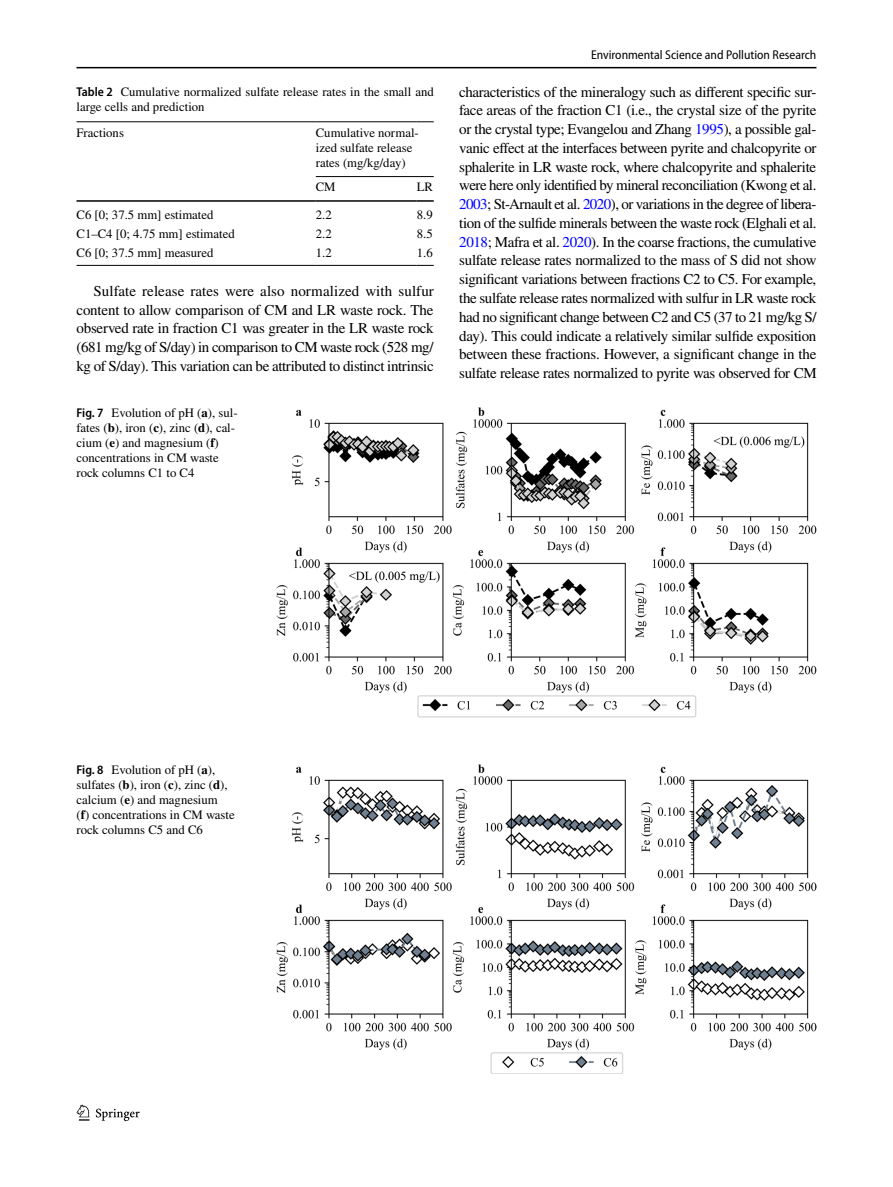
<style>
.page{position:relative;width:893px;height:1187px;background:#fff}
.page>*{position:absolute;margin:0;border:0;box-sizing:border-box;transform-origin:0 0}
.t1{font:15px/18.8px "STIX";letter-spacing:-.025em;color:#000;text-align:justify}
.t2{font:12.75px/15px "STIX";color:#000}
.t3{font:semi-condensed 12.75px "Myriad Pro";color:#000}
.s1{font-family:"Myriad Pro";font-weight:600;font-stretch:semi-condensed}
.s2{font-weight:700}
.s3{color:#00f}
</style>
<div class="page">
<hr style="left:77px;top:67px;width:739px;height:1px;background:#000">
<svg style="left:77px;top:1104px;width:12px;height:16px"></svg>
<svg style="left:96px;top:1108px;width:44px;height:12px"></svg>
<hr style="left:77px;top:121px;width:239px;height:1px;background:#000">
<hr style="left:77px;top:200px;width:239px;height:2px;background:#000">
<hr style="left:316px;top:121px;width:101px;height:1px;background:#000">
<svg style="left:417px;top:121px;width:17px;height:1px"></svg>
<hr style="left:316px;top:200px;width:101px;height:2px;background:#000">
<svg style="left:417px;top:200px;width:17px;height:2px"></svg>
<hr style="left:77px;top:265px;width:239px;height:1px;background:#000">
<hr style="left:316px;top:265px;width:101px;height:1px;background:#000">
<svg style="left:417px;top:265px;width:17px;height:1px"></svg>
<hr style="left:316px;top:176px;width:118px;height:1px;background:#000">
<img style="left:276px;top:407px;width:540px;height:310px">
<img style="left:276px;top:764px;width:540px;height:309px">
<p class="t2" style="left:77px;top:85px;width:359px"><span class="s1">Table 2</span> Cumulative normalized sulfate release rates in the small and large cells and prediction</p>
<p class="t2" style="left:77px;top:126px;width:49px">Fractions</p>
<p class="t2" style="left:316px;top:126px;width:105px">Cumulative normal&shy;ized sulfate release rates (mg/kg/day)</p>
<p class="t2" style="left:316px;top:180px;width:21px">CM</p>
<p class="t2" style="left:417px;top:180px;width:18px">LR</p>
<p class="t2" style="left:77px;top:208px;width:138px">C6 [0; 37.5 mm] estimated</p>
<p class="t2" style="left:316px;top:208px;width:17px">2.2</p>
<p class="t2" style="left:417px;top:208px;width:17px">8.9</p>
<p class="t2" style="left:77px;top:227px;width:160px">C1–C4 [0; 4.75 mm] estimated</p>
<p class="t2" style="left:316px;top:227px;width:17px">2.2</p>
<p class="t2" style="left:417px;top:227px;width:17px">8.5</p>
<p class="t2" style="left:77px;top:246px;width:139px">C6 [0; 37.5 mm] measured</p>
<p class="t2" style="left:316px;top:246px;width:17px">1.2</p>
<p class="t2" style="left:417px;top:246px;width:17px">1.6</p>
<p class="t1" style="left:77px;top:282px;width:359px;text-indent:17px">Sulfate release rates were also normalized with sulfur content to allow comparison of CM and LR waste rock. The observed rate in fraction C1 was greater in the LR waste rock (681 mg/kg of S/day) in comparison to CM waste rock (528 mg/ kg of S/day). This variation can be attributed to distinct intrinsic</p>
<p class="t2" style="left:77px;top:406px;width:163px"><span class="s1">Fig. 7</span> Evolution of pH (<span class="s2">a</span>), sul&shy;fates (<span class="s2">b</span>), iron (<span class="s2">c</span>), zinc (<span class="s2">d</span>), cal&shy;cium (<span class="s2">e</span>) and magnesium (<span class="s2">f</span>) concentrations in CM waste rock columns C1 to C4</p>
<p class="t3" style="left:591px;top:48px;width:227px">Environmental Science and Pollution Research</p>
<p class="t1" style="left:459px;top:83px;width:359px">characteristics of the mineralogy such as different specific sur&shy;face areas of the fraction C1 (i.e., the crystal size of the pyrite or the crystal type; Evangelou and Zhang <span class="s3">1995</span>), a possible gal&shy;vanic effect at the interfaces between pyrite and chalcopyrite or sphalerite in LR waste rock, where chalcopyrite and sphalerite were here only identified by mineral reconciliation (Kwong et al.<br><span class="s3">2003</span>; St-Arnault et al. <span class="s3">2020</span>), or variations in the degree of libera&shy;tion of the sulfide minerals between the waste rock (Elghali et al.<br><span class="s3">2018</span>; Mafra et al. <span class="s3">2020</span>). In the coarse fractions, the cumulative sulfate release rates normalized to the mass of S did not show significant variations between fractions C2 to C5. For example, the sulfate release rates normalized with sulfur in LR waste rock had no significant change between C2 and C5 (37 to 21 mg/kg S/ day). This could indicate a relatively similar sulfide exposition between these fractions. However, a significant change in the sulfate release rates normalized to pyrite was observed for CM</p>
<p class="t2" style="left:77px;top:762px;width:160px"><span class="s1">Fig. 8</span> Evolution of pH (<span class="s2">a</span>), sulfates (<span class="s2">b</span>), iron (<span class="s2">c</span>), zinc (<span class="s2">d</span>), calcium (<span class="s2">e</span>) and magnesium<br>(<span class="s2">f</span>) concentrations in CM waste rock columns C5 and C6</p>
</div>
